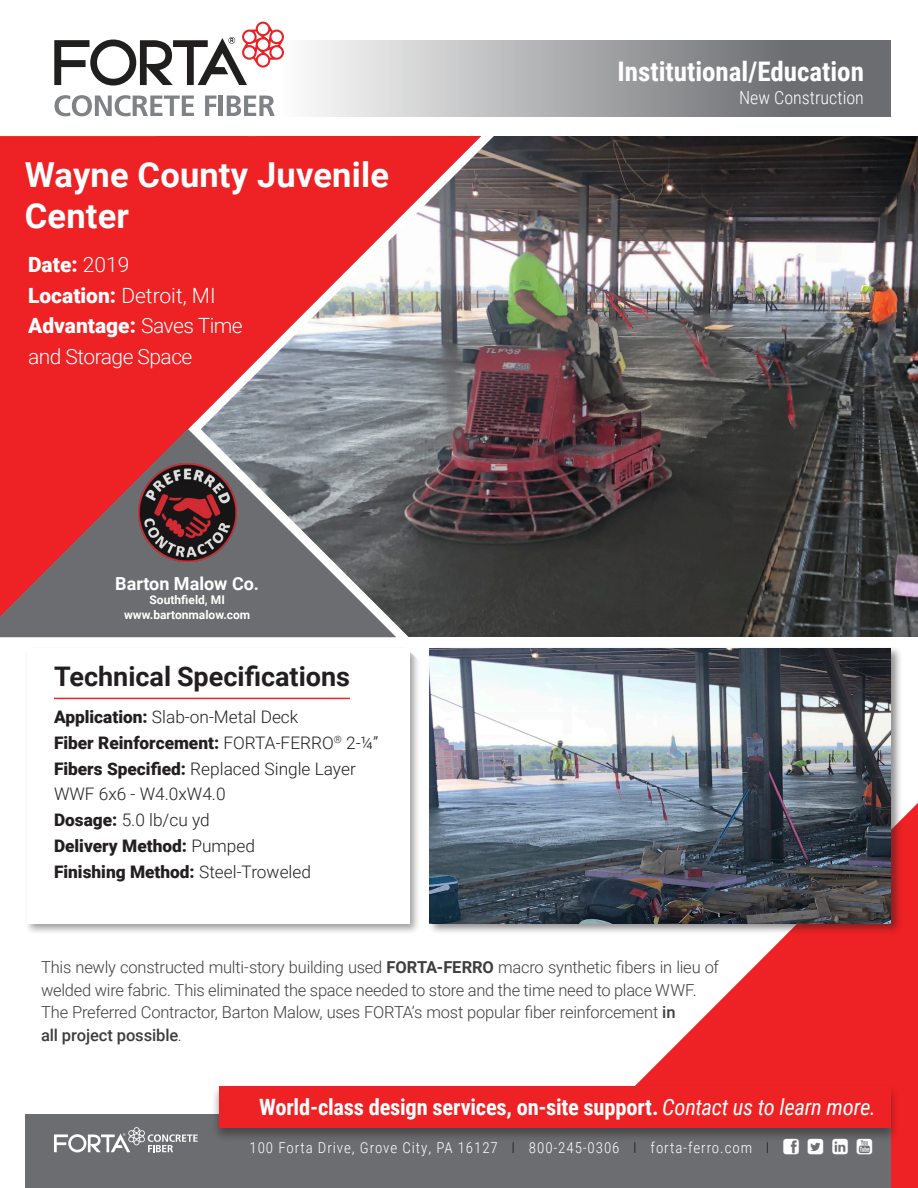
<style>
.page{position:relative;width:918px;height:1188px;background:#fff}
.page>*{position:absolute;margin:0;border:0;box-sizing:border-box;transform-origin:0 0}
.Project___Location{font:700 34.5px/40.5px "Roboto";letter-spacing:.005em;color:#fff}
.Application{font:700 27px "Roboto Condensed";color:#fff}
.Project___Location-2{font:700 27px "Roboto";color:#231f20}
._25_Content_black_Bebas_Neue{font:700 22.5px "Roboto Condensed";letter-spacing:-.01em;color:#fff}
.t1{font:300 21px/30.9px "Roboto";letter-spacing:-.025em;color:#fff}
.t2{font:300 21px "Roboto";color:#fff}
.t3{font:900 21px "Roboto";color:#fff}
.Application-2{font:300 18px "Roboto Condensed";color:#fff}
.t4{font:700 18px "Roboto";color:#fff}
.t5{font:300 17.25px/26px "Roboto";color:#231f20}
.t6{font:900 17.25px "Roboto";color:#231f20}
.t7{font:300 16.5px/22.5px "Roboto";letter-spacing:-.015em;color:#3e3e3f}
.t8{font:300 15px "Roboto Condensed";letter-spacing:.06em;color:#fff}
.t9{font:700 12px "Roboto";color:#fff}
.s1{font-weight:300}
.s2{font-weight:900}
.s3{font-weight:700}
.s4{font-weight:500}
.s5{font-weight:400;font-style:italic}
.s6{color:#231f20}
</style>
<div class="page">
<div style="left:24px;top:645px;width:397px;height:290px;background:#231f20;opacity:.5"></div>
<div style="left:27px;top:648px;width:382px;height:275px;background:#fff"></div>
<svg style="left:313px;top:40px;width:578px;height:77px;background:#a4a5a6"></svg>
<svg style="left:55px;top:95px;width:139px;height:21px"></svg>
<svg style="left:205px;top:96px;width:11px;height:20px"></svg>
<hr style="left:219px;top:96px;width:4px;height:20px;background:#808385">
<svg style="left:227px;top:95px;width:48px;height:21px"></svg>
<svg style="left:54px;top:22px;width:230px;height:64px"></svg>
<img style="left:496px;top:136px;width:422px;height:501px">
<svg style="left:481px;top:136px;width:15px;height:285px"></svg>
<svg style="left:186px;top:421px;width:369px;height:369px"></svg>
<svg style="left:0;top:136px;width:481px;height:481px;background:#ca484c"></svg>
<svg style="left:0;top:429px;width:396px;height:208px;background:#936366"></svg>
<svg style="left:637px;top:803px;width:281px;height:385px;fill:#ee2124"></svg>
<div style="left:428px;top:646px;width:475px;height:289px;background:#231f20;opacity:.5"></div>
<img style="left:430px;top:648px;width:461px;height:275px">
<div style="left:26px;top:1114px;width:865px;height:74px;background:#6c6d70"></div>
<div style="left:211px;top:1084px;width:688px;height:58px;background:#231f20;opacity:.5"></div>
<div style="left:219px;top:1086px;width:672px;height:41px;background:#ee2124"></div>
<svg style="left:54px;top:1127px;width:144px;height:25px"></svg>
<hr style="left:54px;top:698px;width:296px;height:1px;background:#ee2124">
<img style="left:138px;top:464px;width:98px;height:98px">
<svg style="left:784px;top:1139px;width:15px;height:3px"></svg>
<svg style="left:808px;top:1139px;width:15px;height:3px"></svg>
<svg style="left:832px;top:1139px;width:16px;height:3px"></svg>
<svg style="left:857px;top:1139px;width:15px;height:3px"></svg>
<p class="Project___Location" style="left:25px;top:154px;width:366px">Wayne County Juvenile<br>Center</p>
<p class="t3" style="left:28px;top:250px;width:103px">Date: <span class="s1">2019</span></p>
<p class="t2" style="left:28px;top:280px;width:189px"><span class="s2">Location:</span> Detroit, MI</p>
<p class="t1" style="left:28px;top:310px;width:216px"><span class="s2">Advantage:</span> Saves Time and Storage Space</p>
<p class="t4" style="left:115px;top:571px;width:145px">Barton Malow Co.</p>
<p class="t9" style="left:150px;top:591px;width:77px">Southfield, MI</p>
<p class="t9" style="left:124px;top:606px;width:128px">www.bartonmalow.com</p>
<p class="Project___Location-2" style="left:54px;top:657px;width:298px">Technical Specifications</p>
<p class="t5" style="left:54px;top:703px;width:246px"><span class="s2">Application:</span> Slab-on-Metal Deck</p>
<p class="t6" style="left:54px;top:730px;width:326px">Fiber Reinforcement: <span class="s1">FORTA-FERRO</span><sup>®</sup> <span class="s1">2-¼”</span></p>
<p class="t5" style="left:54px;top:755px;width:303px"><span class="s2">Fibers Specified:</span> Replaced Single Layer<br>WWF 6x6 - W4.0xW4.0</p>
<p class="t5" style="left:54px;top:807px;width:157px"><span class="s2">Dosage:</span> 5.0 lb/cu yd</p>
<p class="t6" style="left:54px;top:834px;width:202px">Delivery Method: <span class="s1">Pumped</span></p>
<p class="t6" style="left:54px;top:860px;width:259px">Finishing Method: <span class="s1">Steel-Troweled</span></p>
<p class="Application" style="left:618px;top:53px;width:248px">Institutional/Education</p>
<p class="Application-2" style="left:739px;top:85px;width:126px">New Construction</p>
<p class="t7" style="left:41px;top:955px;width:679px">This newly constructed multi-story building used <span class="s3">FORTA-FERRO</span> macro synthetic fibers in lieu of welded wire fabric. This eliminated the space needed to store and the time need to place WWF.<br>The Preferred Contractor, Barton Malow, uses FORTA’s most popular fiber reinforcement <span class="s4">in<br>all project possible</span>.</p>
<p class="_25_Content_black_Bebas_Neue" style="left:259px;top:1092px;width:618px">World-class design services, on-site support. <span class="s5">Contact us to learn more.</span></p>
<p class="t8" style="left:249px;top:1137px;width:521px">100 Forta Drive, Grove City, PA 16127 <span class="s6">I</span> 800-245-0306 <span class="s6">I</span> forta-ferro.com <span class="s6">I</span></p>
</div>
